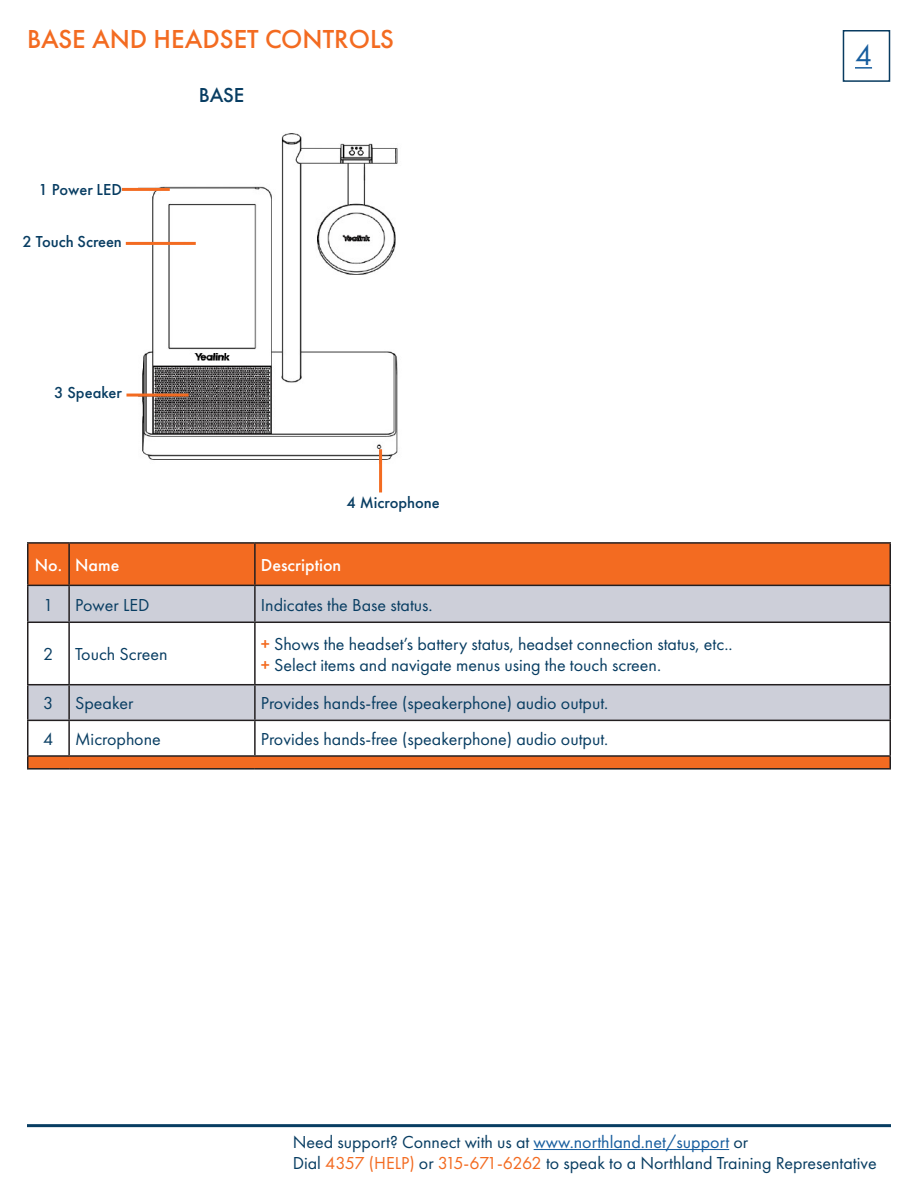
<style>
.page{position:relative;width:918px;height:1188px;background:#fff}
.page>*{position:absolute;margin:0;border:0;box-sizing:border-box;transform-origin:0 0}
.t1{font:30px "Futura PT";color:#175d9e}
.t2{font:500 27px "Futura PT";color:#f36b21}
.t3{font:500 21px "Futura PT";color:#083d62}
.t4{font:18px "Futura PT";color:#083d62}
.t5{font:500 18px "Futura PT";color:#fff}
.Body_Text__Bullets{font:500 16.5px "Futura PT";color:#083d62}
.s1{font-weight:500;color:#f36b21}
.s2{color:#175d9e}
.s3{color:#f36b21}
</style>
<div class="page">
<hr style="left:27px;top:1124px;width:864px;height:3px;background:#083d62">
<hr style="left:534px;top:1149px;width:195px;height:1px;background:#175d9e">
<div style="left:843px;top:30px;width:47px;height:52px;border:2px solid #083b60"></div>
<svg style="left:855px;top:67px;width:17px;height:2px"></svg>
<img style="left:139px;top:133px;width:259px;height:330px">
<svg style="left:28px;top:544px;width:862px;height:224px;fill:#f36b21"></svg>
<svg style="left:28px;top:586px;width:862px;height:134px;fill:#cdcfd9"></svg>
<hr style="left:27px;top:542px;width:42px;height:2px;background:#231f20">
<hr style="left:27px;top:544px;width:1px;height:41px;background:#231f20">
<hr style="left:69px;top:542px;width:186px;height:2px;background:#231f20">
<hr style="left:68px;top:544px;width:2px;height:41px;background:#231f20">
<hr style="left:255px;top:542px;width:636px;height:2px;background:#231f20">
<hr style="left:254px;top:544px;width:2px;height:41px;background:#231f20">
<hr style="left:890px;top:544px;width:1px;height:41px;background:#231f20">
<hr style="left:27px;top:585px;width:42px;height:1px;background:#231f20">
<hr style="left:27px;top:586px;width:1px;height:36px;background:#231f20">
<hr style="left:69px;top:585px;width:186px;height:1px;background:#231f20">
<hr style="left:68px;top:586px;width:2px;height:36px;background:#231f20">
<hr style="left:255px;top:585px;width:636px;height:1px;background:#231f20">
<hr style="left:254px;top:586px;width:2px;height:36px;background:#231f20">
<hr style="left:890px;top:586px;width:1px;height:36px;background:#231f20">
<hr style="left:27px;top:622px;width:42px;height:1px;background:#231f20">
<hr style="left:27px;top:623px;width:1px;height:61px;background:#231f20">
<hr style="left:69px;top:622px;width:186px;height:1px;background:#231f20">
<hr style="left:68px;top:623px;width:2px;height:61px;background:#231f20">
<hr style="left:255px;top:622px;width:636px;height:1px;background:#231f20">
<hr style="left:254px;top:623px;width:2px;height:61px;background:#231f20">
<hr style="left:890px;top:623px;width:1px;height:61px;background:#231f20">
<hr style="left:27px;top:684px;width:42px;height:1px;background:#231f20">
<hr style="left:27px;top:685px;width:1px;height:35px;background:#231f20">
<hr style="left:69px;top:684px;width:186px;height:1px;background:#231f20">
<hr style="left:68px;top:685px;width:2px;height:35px;background:#231f20">
<hr style="left:255px;top:684px;width:636px;height:1px;background:#231f20">
<hr style="left:254px;top:685px;width:2px;height:35px;background:#231f20">
<hr style="left:890px;top:685px;width:1px;height:35px;background:#231f20">
<hr style="left:27px;top:720px;width:42px;height:1px;background:#231f20">
<hr style="left:27px;top:721px;width:1px;height:34px;background:#231f20">
<hr style="left:69px;top:720px;width:186px;height:1px;background:#231f20">
<hr style="left:68px;top:721px;width:2px;height:34px;background:#231f20">
<hr style="left:255px;top:720px;width:636px;height:1px;background:#231f20">
<hr style="left:254px;top:721px;width:2px;height:34px;background:#231f20">
<hr style="left:890px;top:721px;width:1px;height:34px;background:#231f20">
<hr style="left:27px;top:755px;width:42px;height:2px;background:#231f20">
<hr style="left:69px;top:755px;width:186px;height:2px;background:#231f20">
<hr style="left:255px;top:755px;width:636px;height:2px;background:#231f20">
<hr style="left:27px;top:768px;width:42px;height:2px;background:#231f20">
<hr style="left:69px;top:768px;width:186px;height:2px;background:#231f20">
<hr style="left:255px;top:768px;width:636px;height:2px;background:#231f20">
<hr style="left:126px;top:242px;width:70px;height:3px;background:#f36b21">
<hr style="left:108px;top:188px;width:62px;height:3px;background:#f36b21">
<div style="left:39px;top:183px;width:83px;height:30px;background:#fff"></div>
<hr style="left:126px;top:394px;width:63px;height:3px;background:#f36b21">
<hr style="left:379px;top:449px;width:3px;height:43px;background:#f36b21">
<p class="t2" style="left:27px;top:22px;width:369px">BASE AND HEADSET CONTROLS</p>
<p class="Body_Text__Bullets" style="left:39px;top:180px;width:85px">1 Power LED</p>
<p class="Body_Text__Bullets" style="left:23px;top:232px;width:101px">2 Touch Screen</p>
<p class="Body_Text__Bullets" style="left:54px;top:382px;width:69px">3 Speaker</p>
<p class="t3" style="left:199px;top:83px;width:47px">BASE</p>
<p class="Body_Text__Bullets" style="left:347px;top:493px;width:95px">4 Microphone</p>
<p class="t5" style="left:35px;top:554px;width:29px">No.</p>
<p class="t5" style="left:75px;top:554px;width:46px">Name</p>
<p class="t5" style="left:261px;top:554px;width:82px">Description</p>
<p class="t4" style="left:43px;top:594px;width:12px">1</p>
<p class="t4" style="left:75px;top:594px;width:76px">Power LED</p>
<p class="t4" style="left:261px;top:594px;width:173px">Indicates the Base status.</p>
<p class="t4" style="left:43px;top:644px;width:12px">2</p>
<p class="t4" style="left:75px;top:644px;width:94px">Touch Screen</p>
<p class="t4" style="left:261px;top:633px;width:473px"><span class="s1">+</span> Shows the headset’s battery status, headset connection status, etc..</p>
<p class="t4" style="left:261px;top:654px;width:402px"><span class="s1">+</span> Select items and navigate menus using the touch screen.</p>
<p class="t4" style="left:43px;top:693px;width:12px">3</p>
<p class="t4" style="left:75px;top:693px;width:60px">Speaker</p>
<p class="t4" style="left:261px;top:693px;width:349px">Provides hands-free (speakerphone) audio output.</p>
<p class="t4" style="left:43px;top:728px;width:12px">4</p>
<p class="t4" style="left:75px;top:728px;width:87px">Microphone</p>
<p class="t4" style="left:261px;top:728px;width:349px">Provides hands-free (speakerphone) audio output.</p>
<p class="t1" style="left:855px;top:37px;width:19px">4</p>
<p class="t4" style="left:293px;top:1131px;width:457px">Need support? Connect with us at <span class="s2">www.northland.net/support</span> or</p>
<p class="t4" style="left:293px;top:1152px;width:586px">Dial <span class="s3">4357 (HELP)</span> or <span class="s3">315-671-6262</span> to speak to a Northland Training Representative</p>
</div>
